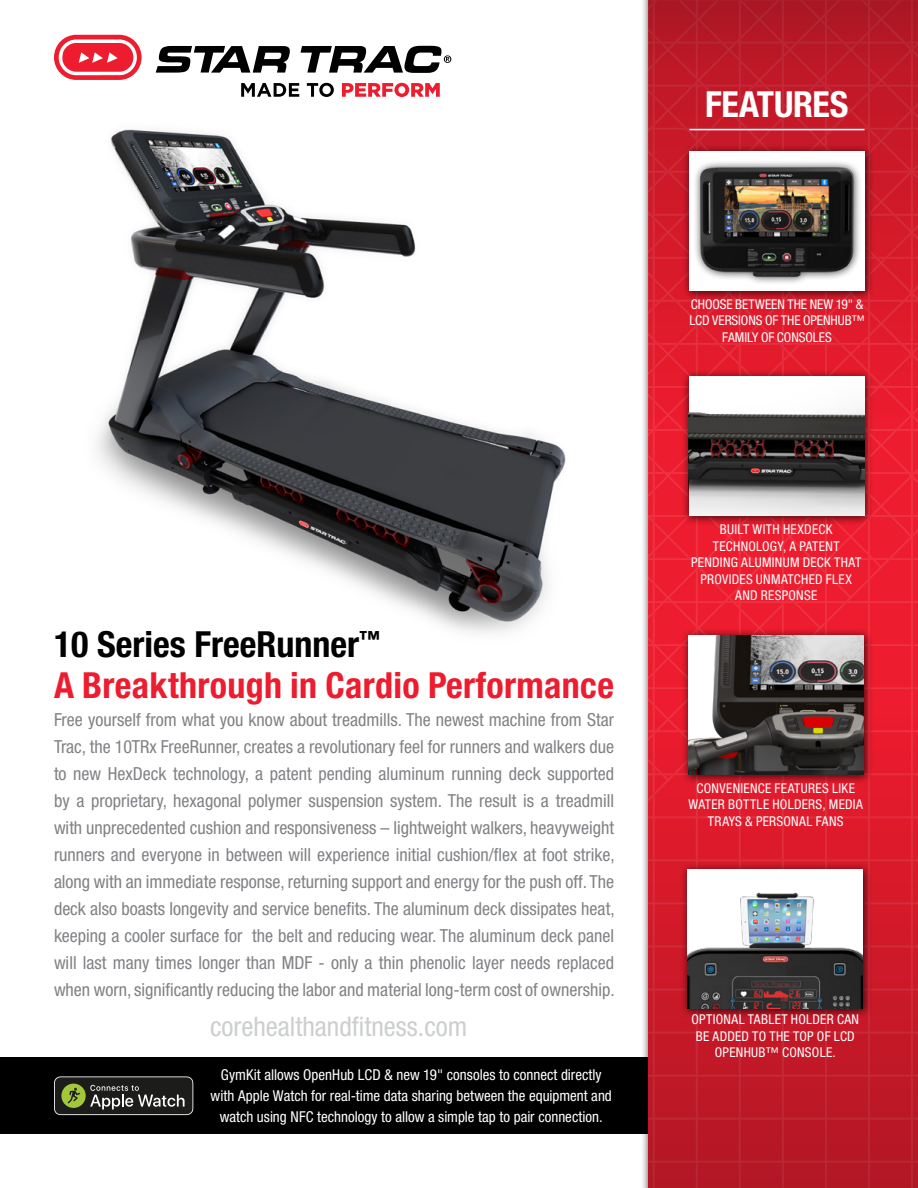
<style>
.page{position:relative;width:918px;height:1188px;background:#fff}
.page>*{position:absolute;margin:0;border:0;box-sizing:border-box;transform-origin:0 0}
.t1{font:700 condensed 36px "Helvetica Neue LT Std";letter-spacing:.01em;color:#ed1c2e}
.t2{font:700 condensed 36px "Helvetica Neue LT Std";color:#000}
.t3{font:700 condensed 36px "Helvetica Neue LT Std";letter-spacing:-.01em;color:#fff}
.t4{font:condensed 27px "Helvetica Neue LT Std";color:#cccecf}
.t5{font:condensed 18px/27px "Helvetica Neue LT Std";color:#808285;text-align:justify}
.t6{font:condensed 15px/21px "Helvetica Neue LT Std";color:#fff;text-align:center}
.t7{font:condensed 13.5px/16.5px "Helvetica Neue LT Std";letter-spacing:.02em;color:#fff;text-align:center}
.t8{font:condensed 13.5px/16.5px "Helvetica Neue LT Std";letter-spacing:-.005em;color:#fff;text-align:center}
</style>
<div class="page">
<img style="left:96px;top:85px;width:470px;height:548px">
<div style="left:641px;top:0;width:277px;height:1188px;background:#000;opacity:.75"></div>
<svg style="left:648px;top:0;width:270px;height:1188px;background:#d21c2c"></svg>
<div style="left:682px;top:144px;width:192px;height:157px;background:#000;opacity:.75"></div>
<div style="left:689px;top:152px;width:176px;height:139px;background:#fff"></div>
<hr style="left:690px;top:129px;width:174px;height:1px;background:#fff">
<img style="left:695px;top:158px;width:172px;height:130px">
<div style="left:681px;top:369px;width:193px;height:157px;background:#000;opacity:.75"></div>
<img style="left:689px;top:376px;width:175px;height:140px">
<div style="left:681px;top:628px;width:193px;height:157px;background:#000;opacity:.75"></div>
<img style="left:688px;top:635px;width:176px;height:140px">
<div style="left:680px;top:862px;width:192px;height:156px;background:#000;opacity:.75"></div>
<div style="left:687px;top:869px;width:176px;height:140px;background:#fff"></div>
<img style="left:740px;top:892px;width:74px;height:41px">
<img style="left:687px;top:933px;width:176px;height:76px">
<div style="left:0;top:1058px;width:648px;height:76px;background:#000"></div>
<svg style="left:54px;top:1076px;width:139px;height:39px;background:#45483c"></svg>
<svg style="left:156px;top:46px;width:134px;height:27px"></svg>
<svg style="left:301px;top:46px;width:150px;height:27px"></svg>
<svg style="left:54px;top:35px;width:88px;height:45px"></svg>
<svg style="left:241px;top:83px;width:58px;height:14px"></svg>
<svg style="left:307px;top:83px;width:27px;height:14px"></svg>
<svg style="left:342px;top:83px;width:98px;height:14px"></svg>
<h1 class="t2" style="left:54px;top:623px;width:327px">10 Series FreeRunner<sup>™</sup></h1>
<h1 class="t1" style="left:54px;top:663px;width:562px">A Breakthrough in Cardio Performance</h1>
<p class="t5" style="left:54px;top:706px;width:562px">Free yourself from what you know about treadmills. The newest machine from Star Trac, the 10TRx FreeRunner, creates a revolutionary feel for runners and walkers due to new HexDeck technology, a patent pending aluminum running deck supported by a proprietary, hexagonal polymer suspension system. The result is a treadmill with unprecedented cushion and responsiveness – lightweight walkers, heavyweight runners and everyone in between will experience initial cushion/flex at foot strike, along with an immediate response, returning support and energy for the push off. The deck also boasts longevity and service benefits. The aluminum deck dissipates heat, keeping a cooler surface for the belt and reducing wear. The aluminum deck panel will last many times longer than MDF - only a thin phenolic layer needs replaced when worn, significantly reducing the labor and material long-term cost of ownership.</p>
<h2 class="t4" style="left:210px;top:1011px;width:259px">corehealthandfitness.com</h2>
<p class="t6" style="left:211px;top:1064px;width:403px">GymKit allows OpenHub LCD &amp; new 19" consoles to connect directly with Apple Watch for real-time data sharing between the equipment and watch using NFC technology to allow a simple tap to pair connection.</p>
<h1 class="t3" style="left:705px;top:83px;width:145px">FEATURES</h1>
<p class="t8" style="left:690px;top:295px;width:177px">CHOOSE BETWEEN THE NEW 19" &amp;<br>LCD VERSIONS OF THE OPENHUB™<br>FAMILY OF CONSOLES</p>
<p class="t7" style="left:691px;top:521px;width:172px">BUILT WITH HEXDECK<br>TECHNOLOGY, A PATENT<br>PENDING ALUMINUM DECK THAT<br>PROVIDES UNMATCHED FLEX<br>AND RESPONSE</p>
<p class="t7" style="left:689px;top:780px;width:176px">CONVENIENCE FEATURES LIKE<br>WATER BOTTLE HOLDERS, MEDIA<br>TRAYS &amp; PERSONAL FANS</p>
<p class="t7" style="left:691px;top:1011px;width:169px">OPTIONAL TABLET HOLDER CAN<br>BE ADDED TO THE TOP OF LCD<br>OPENHUB™ CONSOLE.</p>
</div>
